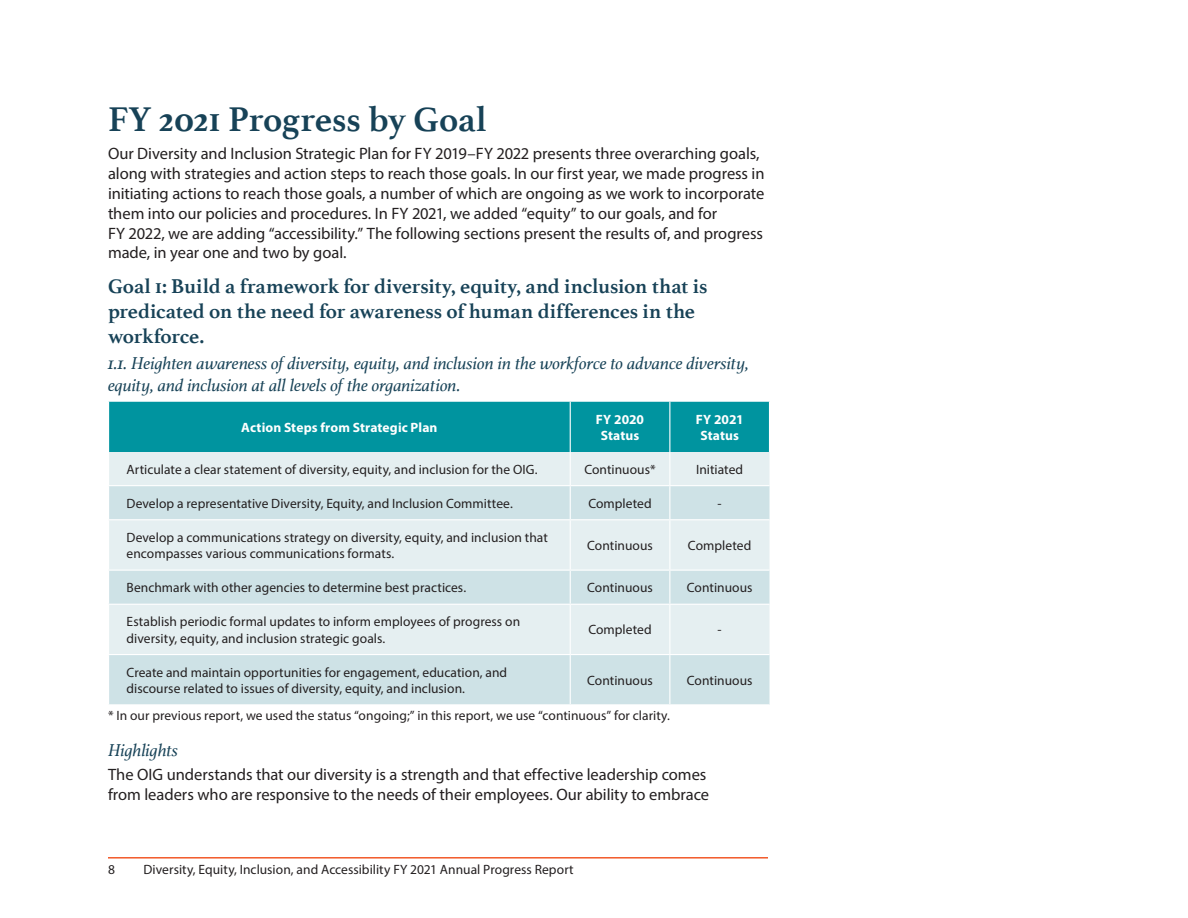
<style>
.page{position:relative;width:1188px;height:918px;background:#fff}
.page>*{position:absolute;margin:0;border:0;box-sizing:border-box;transform-origin:0 0}
.Heading1{font:700 36px "Athelas";color:#174257}
.Heading2{font:700 21px/25.2px "Athelas";letter-spacing:-.01em;color:#174257}
.Heading_3{font:italic 18px/21.6px "Athelas";letter-spacing:-.01em;color:#174257}
.BodyText{font:16.5px/19.8px "Myriad Pro";letter-spacing:-.005em;color:#231f20}
.BodyText-2{font:13.5px/16.2px "Myriad Pro";letter-spacing:.005em;color:#231f20}
.t1{font:700 13.5px/16.2px "Myriad Pro";letter-spacing:.01em;color:#fff;text-align:center}
</style>
<div class="page">
<hr style="left:108px;top:857px;width:660px;height:2px;background:#f25929">
<div style="left:109px;top:402px;width:660px;height:50px;background:#00949f"></div>
<div style="left:109px;top:452px;width:661px;height:33px;background:#e5eff1"></div>
<svg style="left:109px;top:486px;width:661px;height:218px;background:#d8e8eb"></svg>
<hr style="left:669px;top:402px;width:1px;height:50px;background:#fff">
<hr style="left:669px;top:452px;width:1px;height:33px;background:#fff">
<hr style="left:669px;top:486px;width:1px;height:33px;background:#fff">
<hr style="left:669px;top:520px;width:1px;height:50px;background:#fff">
<hr style="left:669px;top:571px;width:1px;height:33px;background:#fff">
<hr style="left:669px;top:605px;width:1px;height:49px;background:#fff">
<hr style="left:669px;top:655px;width:1px;height:49px;background:#fff">
<hr style="left:570px;top:402px;width:1px;height:50px;background:#fff">
<hr style="left:570px;top:452px;width:1px;height:33px;background:#fff">
<hr style="left:570px;top:486px;width:1px;height:33px;background:#fff">
<hr style="left:108px;top:519px;width:462px;height:1px;background:#fff">
<hr style="left:570px;top:519px;width:100px;height:1px;background:#fff">
<hr style="left:570px;top:520px;width:1px;height:50px;background:#fff">
<hr style="left:670px;top:519px;width:100px;height:1px;background:#fff">
<hr style="left:108px;top:570px;width:462px;height:1px;background:#fff">
<hr style="left:570px;top:570px;width:100px;height:1px;background:#fff">
<hr style="left:570px;top:571px;width:1px;height:33px;background:#fff">
<hr style="left:670px;top:570px;width:100px;height:1px;background:#fff">
<hr style="left:108px;top:604px;width:462px;height:1px;background:#fff">
<hr style="left:570px;top:604px;width:100px;height:1px;background:#fff">
<hr style="left:570px;top:605px;width:1px;height:49px;background:#fff">
<hr style="left:670px;top:604px;width:100px;height:1px;background:#fff">
<hr style="left:108px;top:654px;width:462px;height:1px;background:#fff">
<hr style="left:570px;top:654px;width:100px;height:1px;background:#fff">
<hr style="left:570px;top:655px;width:1px;height:49px;background:#fff">
<hr style="left:670px;top:654px;width:100px;height:1px;background:#fff">
<p class="Heading1" style="left:108px;top:90px;width:380px">FY 2021 Progress by Goal</p>
<p class="BodyText" style="left:108px;top:144px;width:658px">Our Diversity and Inclusion Strategic Plan for FY 2019–FY 2022 presents three overarching goals, along with strategies and action steps to reach those goals. In our first year, we made progress in initiating actions to reach those goals, a number of which are ongoing as we work to incorporate them into our policies and procedures. In FY 2021, we added “equity” to our goals, and for<br>FY 2022, we are adding “accessibility.” The following sections present the results of, and progress made, in year one and two by goal.</p>
<p class="Heading2" style="left:108px;top:273px;width:601px">Goal 1: Build a framework for diversity, equity, and inclusion that is predicated on the need for awareness of human differences in the workforce.</p>
<p class="Heading_3" style="left:108px;top:352px;width:643px">1.1. Heighten awareness of diversity, equity, and inclusion in the workforce to advance diversity, equity, and inclusion at all levels of the organization.</p>
<p class="t1" style="left:241px;top:419px;width:198px">Action Steps from Strategic Plan</p>
<p class="t1" style="left:596px;top:411px;width:50px">FY 2020<br>Status</p>
<p class="t1" style="left:696px;top:411px;width:49px">FY 2021<br>Status</p>
<p class="BodyText-2" style="left:127px;top:461px;width:413px">Articulate a clear statement of diversity, equity, and inclusion for the OIG.</p>
<p class="BodyText-2" style="left:584px;top:461px;width:73px">Continuous*</p>
<p class="BodyText-2" style="left:696px;top:461px;width:49px">Initiated</p>
<p class="BodyText-2" style="left:127px;top:495px;width:388px">Develop a representative Diversity, Equity, and Inclusion Committee.</p>
<p class="BodyText-2" style="left:588px;top:495px;width:65px">Completed</p>
<p class="BodyText-2" style="left:718px;top:495px;width:6px">-</p>
<p class="BodyText-2" style="left:127px;top:529px;width:423px">Develop a communications strategy on diversity, equity, and inclusion that encompasses various communications formats.</p>
<p class="BodyText-2" style="left:587px;top:537px;width:67px">Continuous</p>
<p class="BodyText-2" style="left:688px;top:537px;width:65px">Completed</p>
<p class="BodyText-2" style="left:127px;top:579px;width:341px">Benchmark with other agencies to determine best practices.</p>
<p class="BodyText-2" style="left:587px;top:579px;width:67px">Continuous</p>
<p class="BodyText-2" style="left:687px;top:579px;width:67px">Continuous</p>
<p class="BodyText-2" style="left:127px;top:614px;width:395px">Establish periodic formal updates to inform employees of progress on diversity, equity, and inclusion strategic goals.</p>
<p class="BodyText-2" style="left:588px;top:622px;width:65px">Completed</p>
<p class="BodyText-2" style="left:718px;top:622px;width:6px">-</p>
<p class="BodyText-2" style="left:127px;top:664px;width:382px">Create and maintain opportunities for engagement, education, and discourse related to issues of diversity, equity, and inclusion.</p>
<p class="BodyText-2" style="left:587px;top:672px;width:67px">Continuous</p>
<p class="BodyText-2" style="left:687px;top:672px;width:67px">Continuous</p>
<p class="BodyText-2" style="left:108px;top:707px;width:563px">* In our previous report, we used the status “ongoing;” in this report, we use “continuous” for clarity.</p>
<p class="Heading_3" style="left:108px;top:739px;width:72px">Highlights</p>
<p class="BodyText" style="left:108px;top:764px;width:603px">The OIG understands that our diversity is a strength and that effective leadership comes from leaders who are responsive to the needs of their employees. Our ability to embrace</p>
<p class="BodyText-2" style="left:108px;top:861px;width:8px">8</p>
<p class="BodyText-2" style="left:144px;top:861px;width:432px">Diversity, Equity, Inclusion, and Accessibility FY 2021 Annual Progress Report</p>
</div>
